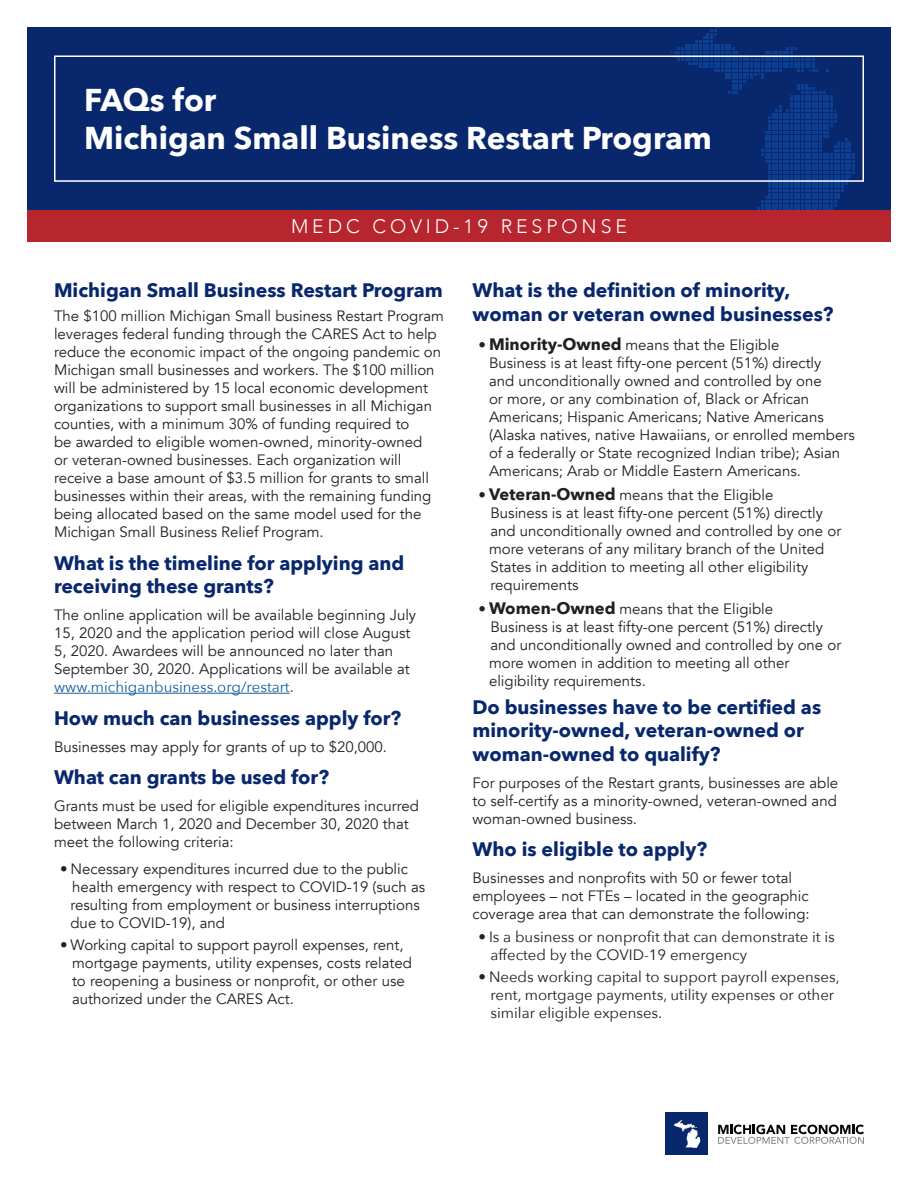
<style>
.page{position:relative;width:918px;height:1188px;background:#fff}
.page>*{position:absolute;margin:0;border:0;box-sizing:border-box;transform-origin:0 0}
.t1{font:700 31.5px "Avenir Next";color:#fff}
.t2{font:700 19.5px/23.4px "Avenir Next";color:#08276c}
.t3{font:300 19.5px "Avenir";letter-spacing:.2em;color:#fff}
.t4{font:15px/18px "Avenir";color:#231f20}
.t5{font:15px/18px "Avenir Next";color:#231f20}
.s1{font-family:"Avenir Next";color:#175d9e}
.s2{font-family:"Avenir Next"}
.s3{font-family:"Avenir Next";font-weight:700;font-size:16.5px}
</style>
<div class="page">
<div style="left:27px;top:27px;width:864px;height:183px;background:#08276c"></div>
<div style="left:666px;top:1113px;width:42px;height:42px;background:#08276c"></div>
<svg style="left:674px;top:1120px;width:26px;height:28px"></svg>
<svg style="left:718px;top:1125px;width:146px;height:19px"></svg>
<svg style="left:671px;top:27px;width:183px;height:183px"></svg>
<div style="left:54px;top:56px;width:810px;height:126px;border:2px solid #fff"></div>
<div style="left:27px;top:210px;width:864px;height:32px;background:#b7252e"></div>
<hr style="left:54px;top:693px;width:236px;height:1px;background:#175d9e">
<p class="t1" style="left:84px;top:73px;width:134px">FAQs for</p>
<p class="t1" style="left:84px;top:110px;width:629px">Michigan Small Business Restart Program</p>
<h2 class="t3" style="left:291px;top:215px;width:337px">MEDC COVID-19 RESPONSE</h2>
<h2 class="t2" style="left:54px;top:278px;width:390px">Michigan Small Business Restart Program</h2>
<p class="t4" style="left:54px;top:307px;width:391px">The $100 million Michigan Small business Restart Program leverages federal funding through the CARES Act to help reduce the economic impact of the ongoing pandemic on Michigan small businesses and workers. The $100 million will be administered by 15 local economic development organizations to support small businesses in all Michigan counties, with a minimum 30% of funding required to<br>be awarded to eligible women-owned, minority-owned<br>or veteran-owned businesses. Each organization will receive a base amount of $3.5 million for grants to small businesses within their areas, with the remaining funding being allocated based on the same model used for the Michigan Small Business Relief Program.</p>
<p class="t2" style="left:54px;top:551px;width:352px">What is the timeline for applying and receiving these grants?</p>
<p class="t4" style="left:54px;top:606px;width:364px">The online application will be available beginning July 15, 2020 and the application period will close August 5, 2020. Awardees will be announced no later than September 30, 2020. Applications will be available at <span class="s1">www.michiganbusiness.org/restart</span>.</p>
<p class="t2" style="left:54px;top:706px;width:349px">How much can businesses apply for?</p>
<p class="t4" style="left:54px;top:738px;width:335px">Businesses may apply for grants of up to $20,000.</p>
<p class="t2" style="left:54px;top:765px;width:276px">What can grants be used for?</p>
<p class="t4" style="left:54px;top:797px;width:366px">Grants must be used for eligible expenditures incurred between March 1, 2020 and December 30, 2020 that meet the following criteria:</p>
<p class="t4" style="left:70px;top:860px;width:356px;text-indent:-10px">• Necessary expenditures incurred due to the public health emergency with respect to COVID-19 (such as resulting from employment or business interruptions due to COVID-19), and</p>
<p class="t4" style="left:72px;top:937px;width:341px;text-indent:-12px">• Working capital to support payroll expenses, rent, mortgage payments, utility expenses, costs related to reopening a business or nonprofit, or other use authorized under the CARES Act.</p>
<p class="t2" style="left:472px;top:278px;width:363px">What is the definition of minority, woman or veteran owned businesses?</p>
<p class="t4" style="left:489px;top:336px;width:367px;text-indent:-10px"><span class="s2">•</span> <span class="s3">Minority-Owned</span> means that the Eligible<br>Business is at least fifty-one percent (51%) directly<br>and unconditionally owned and controlled by one<br>or more, or any combination of, Black or African Americans; Hispanic Americans; Native Americans (Alaska natives, native Hawaiians, or enrolled members of a federally or State recognized Indian tribe); Asian Americans; Arab or Middle Eastern Americans.</p>
<p class="t4" style="left:489px;top:486px;width:354px;text-indent:-10px"><span class="s2">•</span> <span class="s3">Veteran-Owned</span> means that the Eligible<br>Business is at least fifty-one percent (51%) directly and unconditionally owned and controlled by one or more veterans of any military branch of the United States in addition to meeting all other eligibility requirements</p>
<p class="t4" style="left:489px;top:600px;width:354px;text-indent:-10px"><span class="s2">•</span> <span class="s3">Women-Owned</span> means that the Eligible<br>Business is at least fifty-one percent (51%) directly and unconditionally owned and controlled by one or more women in addition to meeting all other eligibility requirements.</p>
<p class="t2" style="left:472px;top:695px;width:350px">Do businesses have to be certified as minority-owned, veteran-owned or woman-owned to qualify?</p>
<p class="t4" style="left:472px;top:774px;width:367px;text-align:justify">For purposes of the Restart grants, businesses are able to self-certify as a minority-owned, veteran-owned and woman-owned business.</p>
<p class="t2" style="left:472px;top:837px;width:236px">Who is eligible to apply?</p>
<h3 class="t4" style="left:472px;top:869px;width:339px">Businesses and nonprofits with 50 or fewer total employees – not FTEs – located in the geographic coverage area that can demonstrate the following:</h3>
<p class="t5" style="left:490px;top:927px;width:346px;text-indent:-12px">• Is a business or nonprofit that can demonstrate it is affected by the COVID-19 emergency</p>
<p class="t5" style="left:490px;top:967px;width:351px;text-indent:-12px">• Needs working capital to support payroll expenses, rent, mortgage payments, utility expenses or other similar eligible expenses.</p>
</div>
